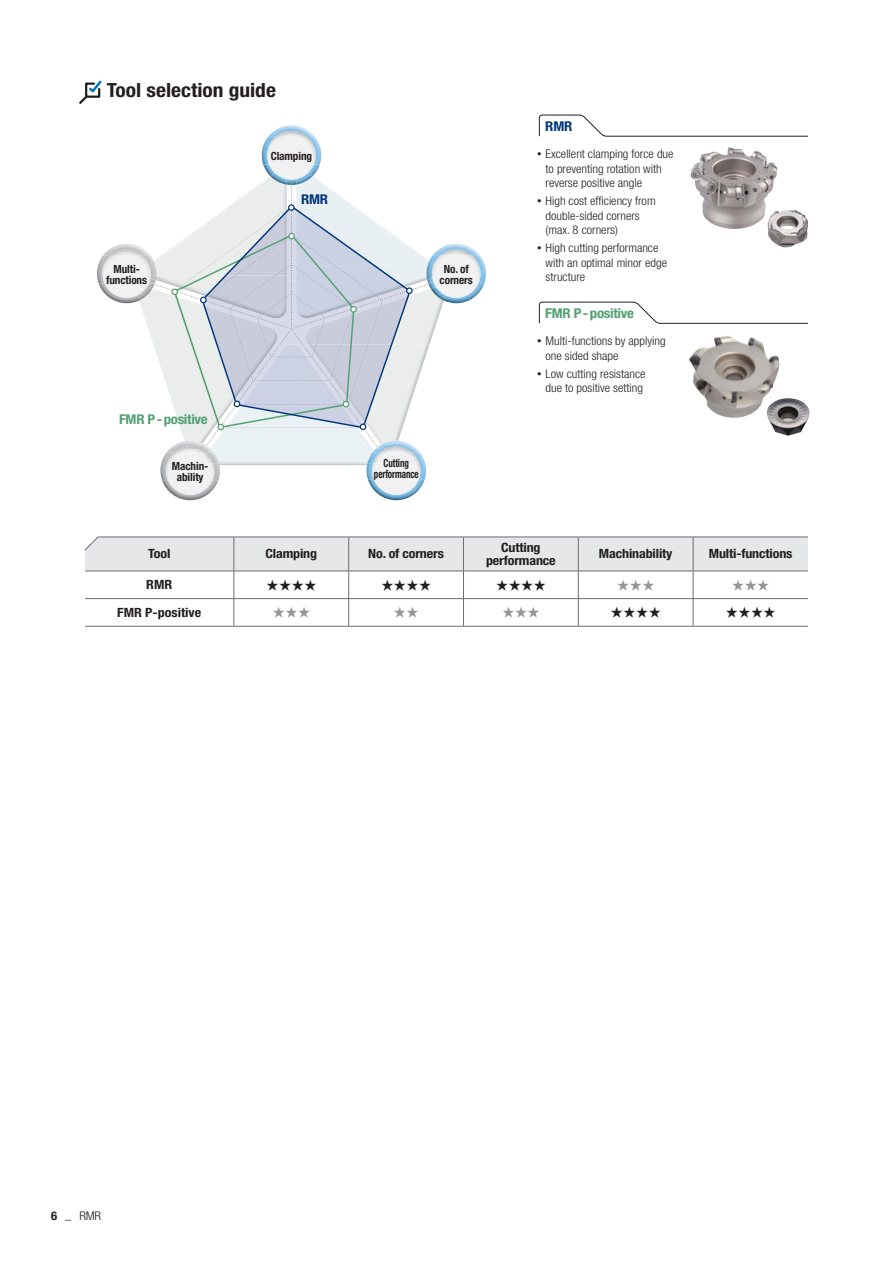
<style>
.page{position:relative;width:893px;height:1263px;background:#fff}
.page>*{position:absolute;margin:0;border:0;box-sizing:border-box;transform-origin:0 0}
.t1{font:700 condensed 19.5px "Helvetica Neue LT Std";color:#231f20;scale:1.1 1}
.t2{font:15.75px "YDVYGO Std 34 KS Cpc EUC H";color:#231f20;scale:.95 1}
.t3{font:15.75px "YDVYGO Std 34 KS Cpc EUC H";color:#939598;scale:.95 1}
.t4{font:700 condensed 13.5px "Helvetica Neue LT Std";letter-spacing:-.02em;color:#53a072;scale:1.1 1}
.t5{font:700 condensed 13.5px "Helvetica Neue LT Std";letter-spacing:-.015em;color:#00367b;scale:1.1 1}
.t6{font:700 condensed 12.75px/13.5px "Helvetica Neue LT Std";letter-spacing:-.01em;color:#231f20;text-align:center;scale:1.1 1}
.t7{font:300 condensed 12px/14.2px "Helvetica Neue LT Std";color:#231f20;scale:1.05 1}
.t8{font:700 condensed 11.25px/11.2px "Helvetica Neue LT Std";letter-spacing:-.01em;color:#231f20;text-align:center}
.t9{font:700 condensed 11.25px/11.2px "Helvetica Neue LT Std";letter-spacing:-.01em;color:#231f20;text-align:center;scale:.8 1}
.s1{font-size:9px}
.s2{font-weight:700}
</style>
<div class="page">
<hr style="left:85px;top:626px;width:493px;height:1px;background:#6d6e70">
<hr style="left:578px;top:626px;width:230px;height:1px;background:#6d6e70">
<svg style="left:84px;top:536px;width:724px;height:90px"></svg>
<svg style="left:79px;top:81px;width:23px;height:23px"></svg>
<svg style="left:539px;top:115px;width:269px;height:22px"></svg>
<img style="left:268px;top:125px;width:47px;height:12px">
<img style="left:262px;top:137px;width:59px;height:28px">
<img style="left:276px;top:131px;width:31px;height:6px">
<img style="left:269px;top:164px;width:45px;height:1px">
<img style="left:448px;top:244px;width:31px;height:11px">
<img style="left:448px;top:255px;width:38px;height:48px">
<img style="left:448px;top:249px;width:24px;height:6px">
<img style="left:448px;top:283px;width:31px;height:15px">
<img style="left:367px;top:465px;width:59px;height:35px">
<img style="left:374px;top:480px;width:45px;height:15px">
<img style="left:372px;top:465px;width:49px;height:15px">
<img style="left:162px;top:480px;width:56px;height:20px">
<img style="left:214px;top:465px;width:6px;height:15px">
<img style="left:160px;top:465px;width:6px;height:15px">
<img style="left:168px;top:480px;width:44px;height:15px">
<img style="left:166px;top:465px;width:48px;height:15px">
<img style="left:103px;top:244px;width:32px;height:39px">
<img style="left:99px;top:283px;width:36px;height:20px">
<img style="left:97px;top:256px;width:13px;height:27px">
<img style="left:110px;top:249px;width:25px;height:7px">
<img style="left:104px;top:283px;width:31px;height:15px">
<svg style="left:135px;top:165px;width:313px;height:300px"></svg>
<div style="left:360px;top:423px;width:6px;height:7px;border:1px solid #00367b;border-radius:50%"></div>
<img style="left:690px;top:150px;width:38px;height:48px">
<img style="left:767px;top:209px;width:41px;height:38px">
<svg style="left:539px;top:302px;width:269px;height:22px"></svg>
<img style="left:689px;top:335px;width:90px;height:83px">
<img style="left:767px;top:398px;width:43px;height:38px">
<h1 class="t1" style="left:107px;top:83px;width:155px">Tool selection guide</h1>
<p class="t8" style="left:271px;top:152px;width:43px">Clamping</p>
<p class="t8" style="left:106px;top:265px;width:42px">Multi&shy;functions</p>
<p class="t5" style="left:301px;top:194px;width:26px">RMR</p>
<p class="t8" style="left:440px;top:265px;width:35px">No. of corners</p>
<p class="t4" style="left:119px;top:415px;width:82px">FMR P-positive</p>
<p class="t8" style="left:172px;top:462px;width:38px">Machin&shy;ability</p>
<p class="t9" style="left:374px;top:459px;width:57px">Cutting performance</p>
<p class="t5" style="left:545px;top:121px;width:26px">RMR</p>
<p class="t7" style="left:546px;top:148px;width:123px;text-indent:-9px"><span class="s1">•</span> Excellent clamping force due to preventing rotation with reverse positive angle</p>
<p class="t7" style="left:546px;top:195px;width:106px;text-indent:-9px"><span class="s1">•</span> High cost efficiency from double-sided corners (max. 8 corners)</p>
<p class="t7" style="left:546px;top:242px;width:117px;text-indent:-9px"><span class="s1">•</span> High cutting performance with an optimal minor edge structure</p>
<p class="t4" style="left:545px;top:308px;width:82px">FMR P-positive</p>
<p class="t7" style="left:546px;top:336px;width:116px;text-indent:-9px"><span class="s1">•</span> Multi-functions by applying one sided shape</p>
<p class="t7" style="left:537px;top:368px;width:105px;text-align:center"><span class="s1">•</span> Low cutting resistance due to positive setting</p>
<p class="t6" style="left:148px;top:548px;width:22px">Tool</p>
<p class="t6" style="left:265px;top:548px;width:48px">Clamping</p>
<p class="t6" style="left:368px;top:548px;width:70px">No. of corners</p>
<p class="t6" style="left:486px;top:542px;width:65px">Cutting performance</p>
<p class="t6" style="left:599px;top:548px;width:68px">Machinability</p>
<p class="t6" style="left:709px;top:548px;width:78px">Multi-functions</p>
<p class="t6" style="left:146px;top:579px;width:25px">RMR</p>
<h2 class="t2" style="left:266px;top:578px;width:56px">★★★★</h2>
<h2 class="t2" style="left:380px;top:578px;width:56px">★★★★</h2>
<h2 class="t2" style="left:495px;top:578px;width:56px">★★★★</h2>
<h2 class="t3" style="left:616px;top:578px;width:42px">★★★</h2>
<h2 class="t3" style="left:731px;top:578px;width:42px">★★★</h2>
<p class="t6" style="left:117px;top:607px;width:78px">FMR P-positive</p>
<h2 class="t3" style="left:272px;top:605px;width:42px">★★★</h2>
<h2 class="t3" style="left:393px;top:605px;width:29px">★★</h2>
<h2 class="t3" style="left:501px;top:605px;width:42px">★★★</h2>
<h2 class="t2" style="left:610px;top:605px;width:56px">★★★★</h2>
<h2 class="t2" style="left:725px;top:605px;width:56px">★★★★</h2>
<p class="t7" style="left:51px;top:1210px;width:49px"><span class="s2">6</span> _ RMR</p>
</div>
